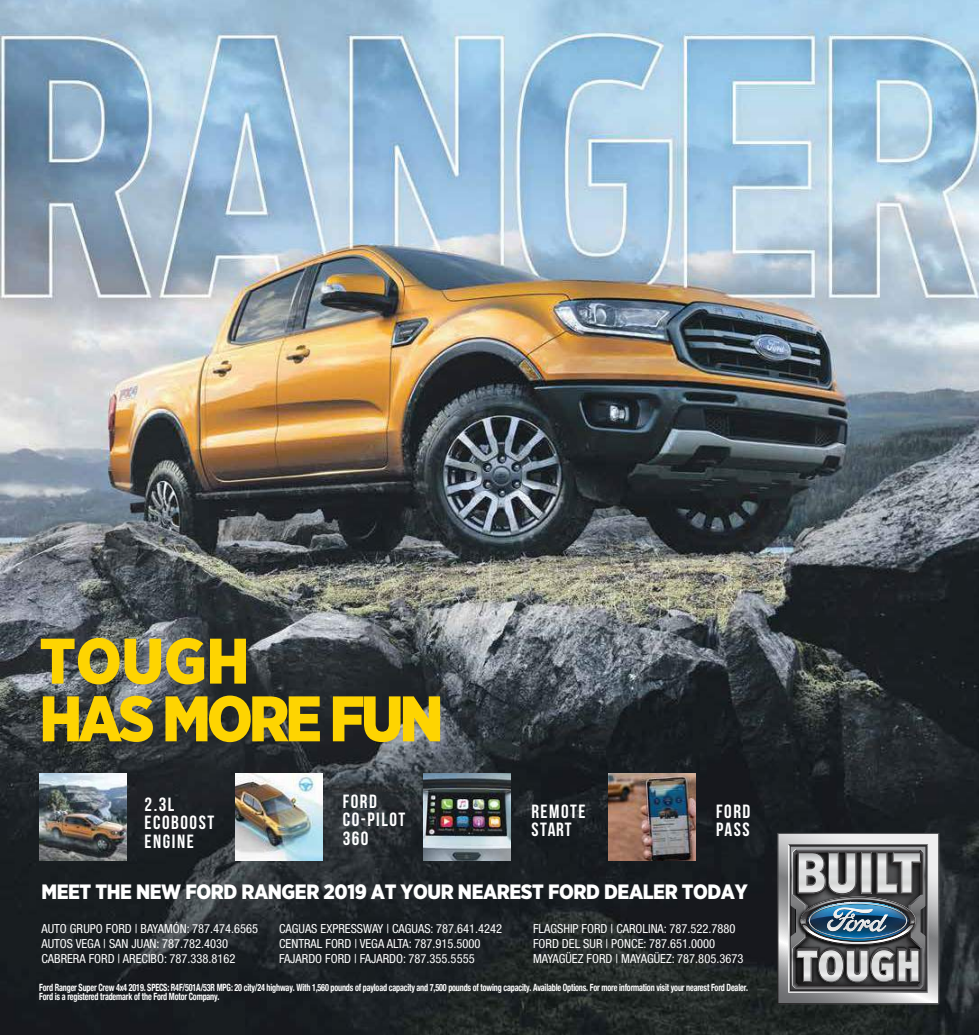
<style>
.page{position:relative;width:979px;height:1035px;background:#fff}
.page>*{position:absolute;margin:0;border:0;box-sizing:border-box;transform-origin:0 0}
.t1{font:900 64.25px/57.8px "Gotham Narrow";letter-spacing:-.06em;color:#fed401}
.t2{font:900 20.75px "Gotham Narrow";letter-spacing:-.02em;color:#fff}
.t3{font:19.12px/18.5px "Bebas Neue";letter-spacing:.08em;color:#fff}
.t4{font:condensed 12.5px/15px "Helvetica Neue";color:#fff}
.t5{font:700 condensed 10px/9.8px "Helvetica Neue";letter-spacing:-.02em;color:#fff;scale:.81 1}
</style>
<div class="page">
<img style="left:0;top:0;width:978px;height:1035px">
<svg style="left:777px;top:833px;width:162px;height:171px;background:#7d8287"></svg>
<img style="left:235px;top:773px;width:87px;height:87px">
<img style="left:40px;top:773px;width:87px;height:87px">
<img style="left:423px;top:773px;width:87px;height:87px">
<img style="left:608px;top:773px;width:87px;height:87px">
<h1 class="t1" style="left:39px;top:631px;width:405px">TOUGH<br>HAS MORE FUN</h1>
<h3 class="t3" style="left:145px;top:795px;width:71px">2.3L<br>ECOBOOST<br>ENGINE</h3>
<h3 class="t3" style="left:343px;top:792px;width:64px">FORD<br>CO-PILOT<br>360</h3>
<h3 class="t3" style="left:531px;top:801px;width:56px">REMOTE<br>START</h3>
<h3 class="t3" style="left:716px;top:801px;width:36px">FORD<br>PASS</h3>
<h2 class="t2" style="left:41px;top:878px;width:707px">MEET THE NEW FORD RANGER 2019 AT YOUR NEAREST FORD DEALER TODAY</h2>
<p class="t4" style="left:41px;top:921px;width:218px">AUTO GRUPO FORD | BAYAMÓN: 787.474.6565<br>AUTOS VEGA | SAN JUAN: 787.782.4030<br>CABRERA FORD | ARECIBO: 787.338.8162</p>
<p class="t4" style="left:279px;top:921px;width:224px">CAGUAS EXPRESSWAY | CAGUAS: 787.641.4242<br>CENTRAL FORD | VEGA ALTA: 787.915.5000<br>FAJARDO FORD | FAJARDO: 787.355.5555</p>
<p class="t4" style="left:533px;top:921px;width:212px">FLAGSHIP FORD | CAROLINA: 787.522.7880<br>FORD DEL SUR | PONCE: 787.651.0000<br>MAYAGÜEZ FORD | MAYAGÜEZ: 787.805.3673</p>
<p class="t5" style="left:39px;top:981px;width:876px">Ford Ranger Super Crew 4x4 2019. SPECS: R4F/501A/53R MPG: 20 city/24 highway. With 1,560 pounds of payload capacity and 7,500 pounds of towing capacity. Available Options. For more information visit your nearest Ford Dealer.<br>Ford is a registered trademark of the Ford Motor Company.</p>
</div>
